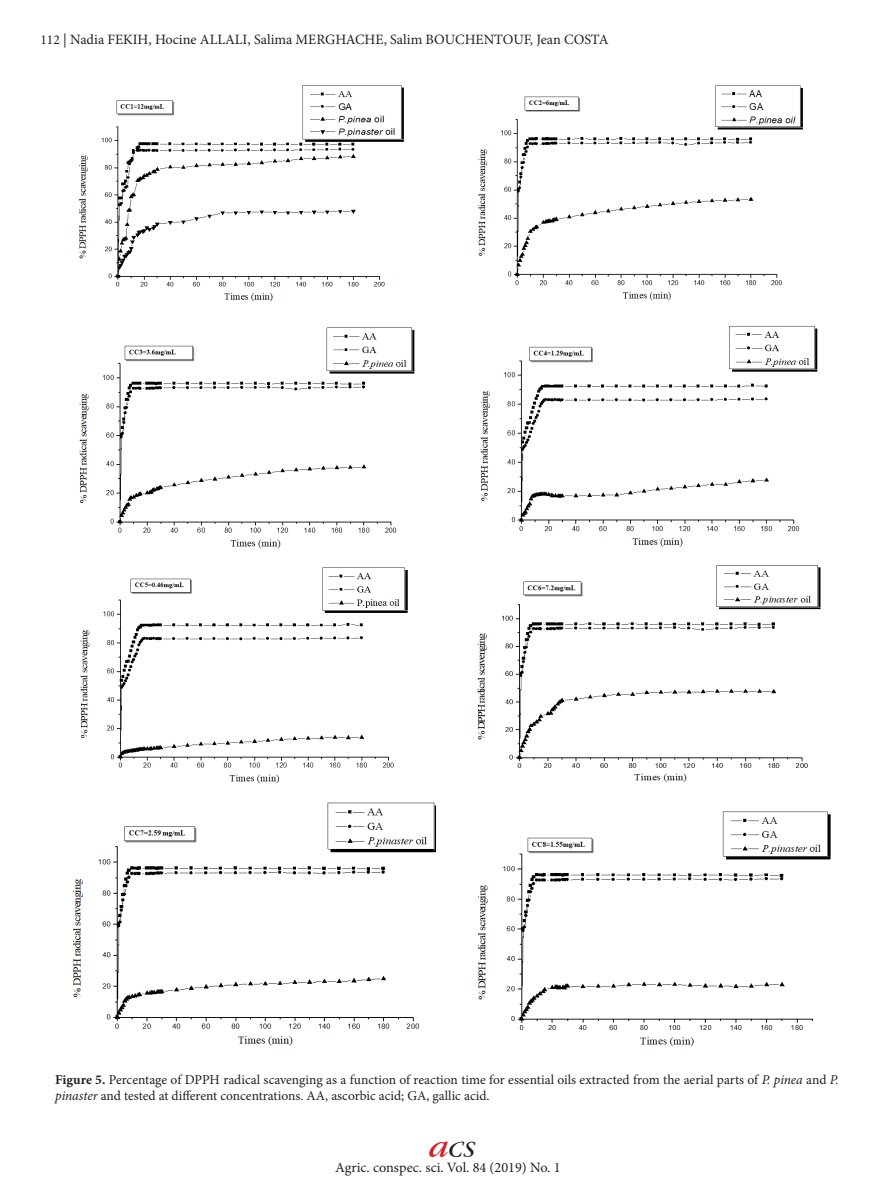
<style>
.page{position:relative;width:893px;height:1191px;background:#fff}
.page>*{position:absolute;margin:0;border:0;box-sizing:border-box;transform-origin:0 0}
.t1{font:italic 24px "Garamond IT Cby BT";color:#231f20}
.t2{font:14.25px "Minion Pro";color:#231f20}
.Naslov_slike_i_tabli{font:13.5px/16.2px "Minion Pro";color:#231f20}
.s1{font-size:13.5px}
.s2{font-weight:700}
.s3{font-style:italic}
.s4{font-size:33px;color:#d2232a}
</style>
<div class="page">
<img style="left:79px;top:327px;width:336px;height:222px">
<img style="left:480px;top:325px;width:338px;height:222px">
<img style="left:80px;top:567px;width:328px;height:217px">
<img style="left:477px;top:565px;width:344px;height:217px">
<img style="left:72px;top:802px;width:364px;height:244px">
<img style="left:477px;top:811px;width:354px;height:236px">
<img style="left:78px;top:85px;width:326px;height:217px">
<img style="left:478px;top:85px;width:325px;height:216px">
<p class="t2" style="left:40px;top:30px;width:570px"><span class="s1">112</span> | Nadia FEKIH, Hocine ALLALI, Salima MERGHACHE, Salim BOUCHENTOUF, Jean COSTA</p>
<p class="Naslov_slike_i_tabli" style="left:55px;top:1071px;width:785px"><span class="s2">Figure 5.</span> Percentage of DPPH radical scavenging as a function of reaction time for essential oils extracted from the aerial parts of <span class="s3">P. pinea</span> and <span class="s3">P. pinaster</span> and tested at different concentrations. AA, ascorbic acid; GA, gallic acid.</p>
<h1 class="t1" style="left:429px;top:1134px;width:47px"><span class="s4">a</span>CS</h1>
<p class="t2" style="left:335px;top:1157px;width:227px">Agric. conspec. sci. Vol. 84 (2019) No. 1</p>
</div>
